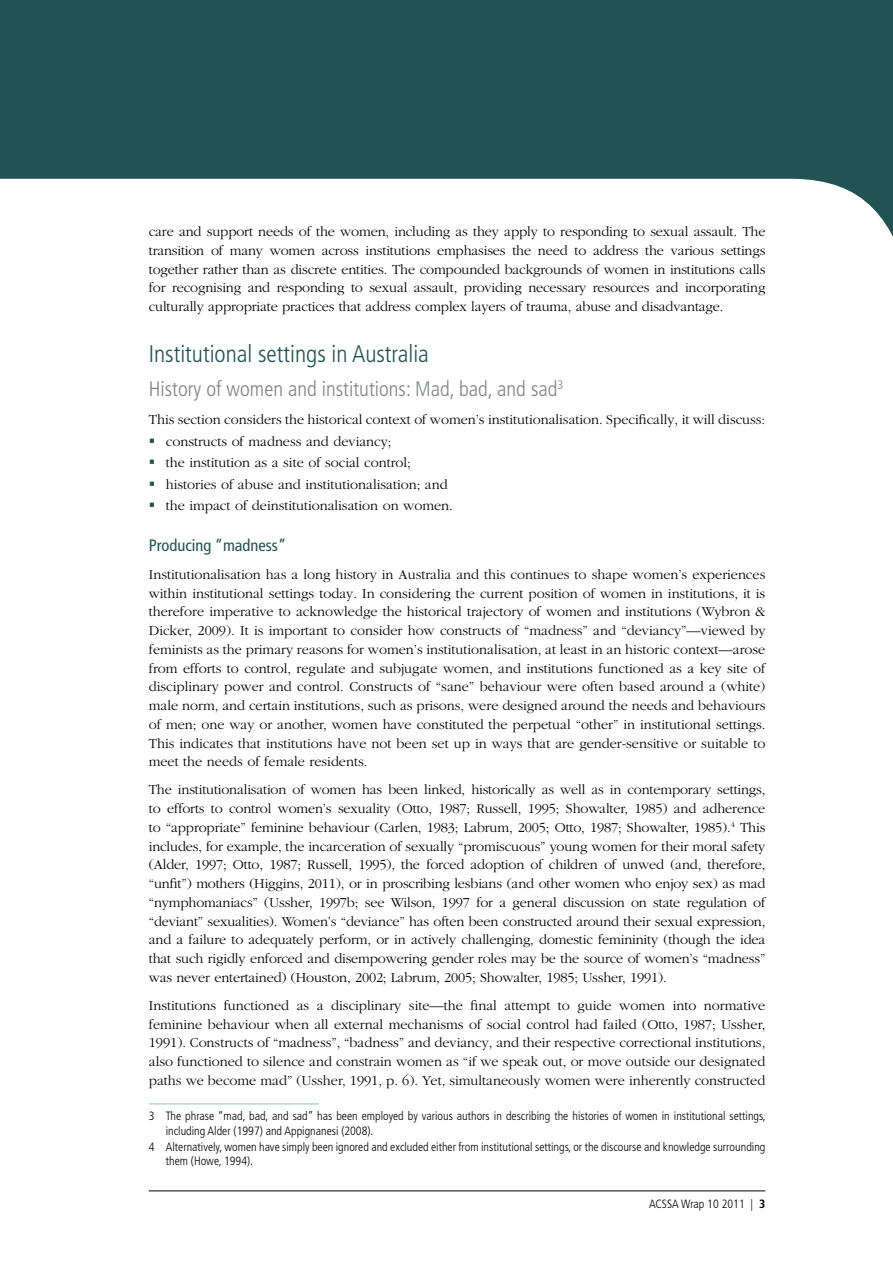
<style>
.page{position:relative;width:893px;height:1263px;background:#fff}
.page>*{position:absolute;margin:0;border:0;box-sizing:border-box;transform-origin:0 0}
.Heading_1{font:300 condensed 24px "Frutiger LT";color:#205352}
.Heading_2_after_1{font:300 condensed 21px "Frutiger LT";color:#808285}
.Heading_3{font:condensed 16.5px "Frutiger LT";color:#205352}
.Body_text{font:300 14.25px/18.8px "Garamond";color:#000;text-align:justify}
.Footnote{font:300 condensed 12px/14.2px "Frutiger LT";color:#000}
.s1{color:#205352}
.s2{font-weight:700}
</style>
<div class="page">
<hr style="left:149px;top:1190px;width:616px;height:1px;background:#000">
<svg style="left:0;top:0;width:893px;height:237px;fill:#205352"></svg>
<hr style="left:149px;top:1103px;width:170px;height:1px;background:#a6baba">
<p class="Body_text" style="left:149px;top:222px;width:618px">care and support needs of the women, including as they apply to responding to sexual assault. The transition of many women across institutions emphasises the need to address the various settings together rather than as discrete entities. The compounded backgrounds of women in institutions calls for recognising and responding to sexual assault, providing necessary resources and incorporating culturally appropriate practices that address complex layers of trauma, abuse and disadvantage.</p>
<h2 class="Heading_1" style="left:149px;top:340px;width:282px">Institutional settings in Australia</h2>
<h3 class="Heading_2_after_1" style="left:149px;top:377px;width:416px">History of women and institutions: Mad, bad, and sad<sup>3</sup></h3>
<p class="Body_text" style="left:149px;top:410px;width:618px">This section considers the historical context of women’s institutionalisation. Specifically, it will discuss:</p>
<p class="Body_text" style="left:149px;top:432px;width:244px"><span class="s1">▪</span> constructs of madness and deviancy;</p>
<p class="Body_text" style="left:149px;top:454px;width:264px"><span class="s1">▪</span> the institution as a site of social control;</p>
<p class="Body_text" style="left:149px;top:475px;width:300px"><span class="s1">▪</span> histories of abuse and institutionalisation; and</p>
<p class="Body_text" style="left:149px;top:497px;width:306px"><span class="s1">▪</span> the impact of deinstitutionalisation on women.</p>
<h4 class="Heading_3" style="left:149px;top:536px;width:139px">Producing “madness”</h4>
<p class="Body_text" style="left:149px;top:565px;width:618px">Institutionalisation has a long history in Australia and this continues to shape women’s experiences within institutional settings today. In considering the current position of women in institutions, it is therefore imperative to acknowledge the historical trajectory of women and institutions (Wybron &amp; Dicker, 2009). It is important to consider how constructs of “madness” and “deviancy”—viewed by feminists as the primary reasons for women’s institutionalisation, at least in an historic context—arose from efforts to control, regulate and subjugate women, and institutions functioned as a key site of disciplinary power and control. Constructs of “sane” behaviour were often based around a (white) male norm, and certain institutions, such as prisons, were designed around the needs and behaviours of men; one way or another, women have constituted the perpetual “other” in institutional settings.<br>This indicates that institutions have not been set up in ways that are gender-sensitive or suitable to meet the needs of female residents.</p>
<p class="Body_text" style="left:149px;top:781px;width:618px">The institutionalisation of women has been linked, historically as well as in contemporary settings, to efforts to control women’s sexuality (Otto, 1987; Russell, 1995; Showalter, 1985) and adherence to “appropriate” feminine behaviour (Carlen, 1983; Labrum, 2005; Otto, 1987; Showalter, 1985).<sup>4</sup> This includes, for example, the incarceration of sexually “promiscuous” young women for their moral safety (Alder, 1997; Otto, 1987; Russell, 1995), the forced adoption of children of unwed (and, therefore, “unfit”) mothers (Higgins, 2011), or in proscribing lesbians (and other women who enjoy sex) as mad “nymphomaniacs” (Ussher, 1997b; see Wilson, 1997 for a general discussion on state regulation of “deviant” sexualities). Women’s “deviance” has often been constructed around their sexual expression, and a failure to adequately perform, or in actively challenging, domestic femininity (though the idea that such rigidly enforced and disempowering gender roles may be the source of women’s “madness” was never entertained) (Houston, 2002; Labrum, 2005; Showalter, 1985; Ussher, 1991).</p>
<p class="Body_text" style="left:149px;top:996px;width:618px">Institutions functioned as a disciplinary site—the final attempt to guide women into normative feminine behaviour when all external mechanisms of social control had failed (Otto, 1987; Ussher, 1991). Constructs of “madness”, “badness” and deviancy, and their respective correctional institutions, also functioned to silence and constrain women as “if we speak out, or move outside our designated paths we become mad” (Ussher, 1991, p. 6). Yet, simultaneously women were inherently constructed</p>
<p class="Footnote" style="left:166px;top:1109px;width:601px;text-indent:-17px">3 The phrase “mad, bad, and sad” has been employed by various authors in describing the histories of women in institutional settings, including Alder (1997) and Appignanesi (2008).</p>
<p class="Footnote" style="left:166px;top:1140px;width:601px;text-indent:-17px">4 Alternatively, women have simply been ignored and excluded either from institutional settings, or the discourse and knowledge surrounding them (Howe, 1994).</p>
<p class="Footnote" style="left:649px;top:1197px;width:118px">ACSSA Wrap 10 2011 | <span class="s2">3</span></p>
</div>
